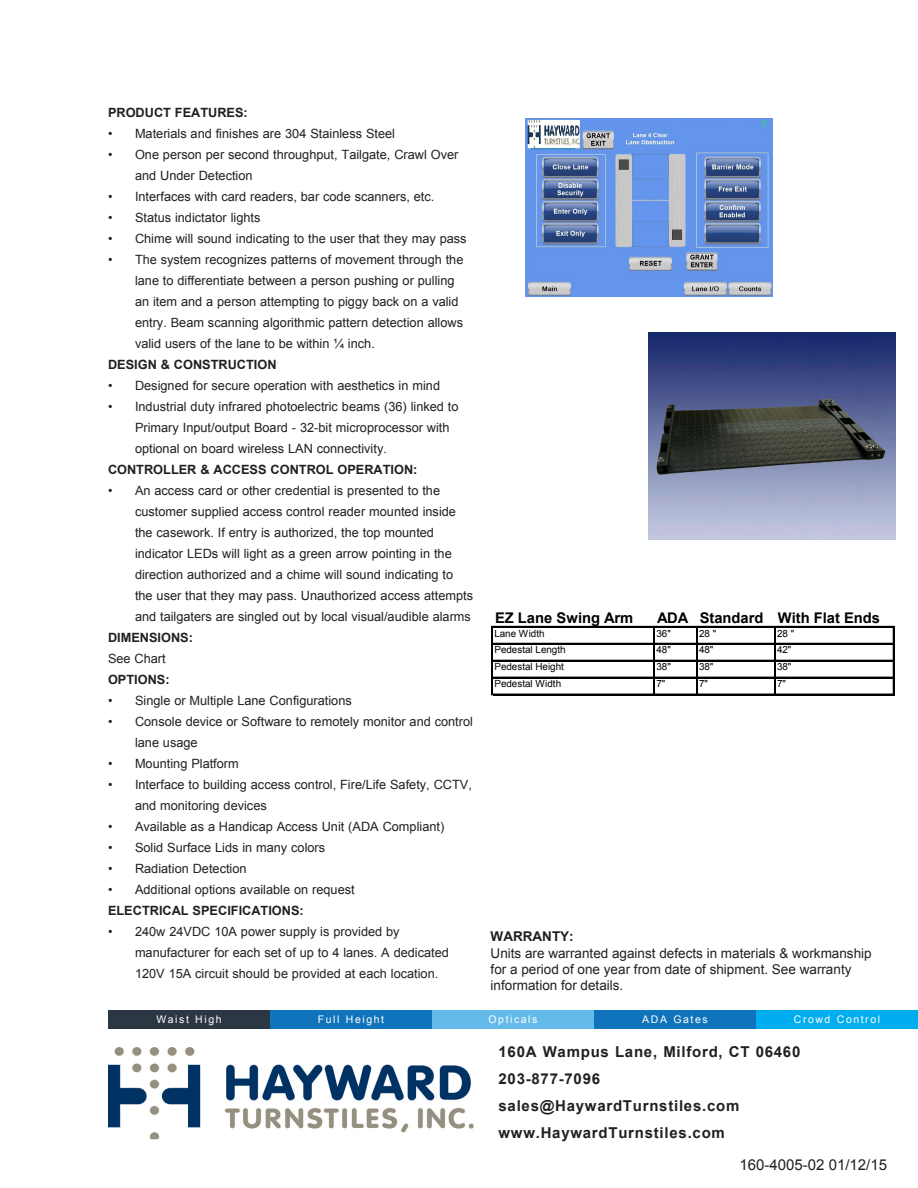
<style>
.page{position:relative;width:918px;height:1188px;background:#fff}
.page>*{position:absolute;margin:0;border:0;box-sizing:border-box;transform-origin:0 0}
.t1{font:700 15px "Arial";letter-spacing:.05em;color:#231f20}
.t2{font:15px "Arial";color:#231f20}
.t3{font:700 14.7px "Arial";color:#000}
.t4{font:13.5px/16.2px "Arial";color:#231f20}
.t5{font:700 13.5px "Arial";color:#231f20}
.t6{font:12.75px/21px "Arial";color:#231f20}
.t7{font:700 12.75px "Arial";color:#231f20}
.t8{font:10.5px "Arial";letter-spacing:.15em;color:#fff}
.t9{font:9.9px "Arial";letter-spacing:-.005em;color:#000}
</style>
<div class="page">
<div style="left:108px;top:1010px;width:162px;height:19px;background:#2b3743"></div>
<div style="left:270px;top:1010px;width:162px;height:19px;background:#1074bc"></div>
<div style="left:432px;top:1010px;width:162px;height:19px;background:#64bae9"></div>
<div style="left:594px;top:1010px;width:162px;height:19px;background:#1074bc"></div>
<div style="left:756px;top:1010px;width:162px;height:19px;background:#00aeef"></div>
<img style="left:108px;top:1047px;width:365px;height:93px">
<img style="left:525px;top:119px;width:247px;height:177px">
<hr style="left:492px;top:626px;width:1px;height:69px;background:#000">
<hr style="left:654px;top:627px;width:1px;height:68px;background:#000">
<hr style="left:696px;top:627px;width:2px;height:68px;background:#000">
<hr style="left:774px;top:627px;width:2px;height:68px;background:#000">
<hr style="left:893px;top:627px;width:1px;height:68px;background:#000">
<hr style="left:493px;top:626px;width:401px;height:1px;background:#000">
<hr style="left:493px;top:643px;width:401px;height:1px;background:#000">
<hr style="left:493px;top:660px;width:401px;height:1px;background:#000">
<hr style="left:493px;top:677px;width:401px;height:1px;background:#000">
<hr style="left:493px;top:694px;width:401px;height:1px;background:#000">
<img style="left:649px;top:333px;width:247px;height:207px">
<p class="t7" style="left:108px;top:104px;width:141px">PRODUCT FEATURES:</p>
<p class="t6" style="left:108px;top:123px;width:289px">• Materials and finishes are 304 Stainless Steel</p>
<p class="t6" style="left:135px;top:144px;width:325px;text-indent:-27px">• One person per second throughput, Tailgate, Crawl Over and Under Detection</p>
<p class="t6" style="left:108px;top:186px;width:328px">• Interfaces with card readers, bar code scanners, etc.</p>
<p class="t6" style="left:108px;top:207px;width:154px">• Status indictator lights</p>
<p class="t6" style="left:108px;top:228px;width:360px">• Chime will sound indicating to the user that they may pass</p>
<p class="t6" style="left:135px;top:249px;width:330px;text-indent:-27px">• The system recognizes patterns of movement through the lane to differentiate between a person pushing or pulling an item and a person attempting to piggy back on a valid entry. Beam scanning algorithmic pattern detection allows valid users of the lane to be within ¼ inch.</p>
<p class="t7" style="left:108px;top:356px;width:170px">DESIGN &amp; CONSTRUCTION</p>
<p class="t6" style="left:108px;top:375px;width:334px">• Designed for secure operation with aesthetics in mind</p>
<p class="t6" style="left:135px;top:396px;width:325px;text-indent:-27px">• Industrial duty infrared photoelectric beams (36) linked to<br>Primary Input/output Board - 32-bit microprocessor with optional on board wireless LAN connectivity.</p>
<p class="t7" style="left:108px;top:461px;width:311px">CONTROLLER &amp; ACCESS CONTROL OPERATION:</p>
<p class="t6" style="left:135px;top:480px;width:340px;text-indent:-27px">• An access card or other credential is presented to the customer supplied access control reader mounted inside the casework. If entry is authorized, the top mounted indicator LEDs will light as a green arrow pointing in the direction authorized and a chime will sound indicating to the user that they may pass. Unauthorized access attempts and tailgaters are singled out by local visual/audible alarms</p>
<p class="t7" style="left:108px;top:629px;width:87px">DIMENSIONS:</p>
<p class="t6" style="left:108px;top:648px;width:59px">See Chart</p>
<p class="t7" style="left:108px;top:671px;width:63px">OPTIONS:</p>
<p class="t6" style="left:108px;top:690px;width:245px">• Single or Multiple Lane Configurations</p>
<p class="t6" style="left:135px;top:711px;width:340px;text-indent:-27px">• Console device or Software to remotely monitor and control lane usage</p>
<p class="t6" style="left:108px;top:753px;width:132px">• Mounting Platform</p>
<p class="t6" style="left:135px;top:774px;width:338px;text-indent:-27px">• Interface to building access control, Fire/Life Safety, CCTV, and monitoring devices</p>
<p class="t6" style="left:108px;top:816px;width:338px">• Available as a Handicap Access Unit (ADA Compliant)</p>
<p class="t6" style="left:108px;top:837px;width:219px">• Solid Surface Lids in many colors</p>
<p class="t6" style="left:108px;top:858px;width:140px">• Radiation Detection</p>
<p class="t6" style="left:108px;top:879px;width:248px">• Additional options available on request</p>
<p class="t7" style="left:108px;top:902px;width:197px">ELECTRICAL SPECIFICATIONS:</p>
<p class="t6" style="left:135px;top:921px;width:315px;text-indent:-27px">• 240w 24VDC 10A power supply is provided by manufacturer for each set of up to 4 lanes. A dedicated<br>120V 15A circuit should be provided at each location.</p>
<p class="t3" style="left:495px;top:608px;width:140px">EZ Lane Swing Arm</p>
<p class="t3" style="left:657px;top:608px;width:224px">ADA Standard With Flat Ends</p>
<p class="t9" style="left:494px;top:627px;width:52px">Lane Width</p>
<p class="t9" style="left:657px;top:627px;width:16px">36"</p>
<p class="t9" style="left:699px;top:627px;width:19px">28 "</p>
<p class="t9" style="left:777px;top:627px;width:19px">28 "</p>
<p class="t9" style="left:494px;top:644px;width:73px">Pedestal Length</p>
<p class="t9" style="left:657px;top:644px;width:16px">48"</p>
<p class="t9" style="left:699px;top:644px;width:16px">48"</p>
<p class="t9" style="left:777px;top:644px;width:16px">42"</p>
<p class="t9" style="left:494px;top:660px;width:71px">Pedestal Height</p>
<p class="t9" style="left:657px;top:660px;width:16px">38"</p>
<p class="t9" style="left:699px;top:660px;width:16px">38"</p>
<p class="t9" style="left:777px;top:660px;width:16px">38"</p>
<p class="t9" style="left:494px;top:677px;width:68px">Pedestal Width</p>
<p class="t9" style="left:657px;top:677px;width:10px">7"</p>
<p class="t9" style="left:699px;top:677px;width:10px">7"</p>
<p class="t9" style="left:777px;top:677px;width:10px">7"</p>
<p class="t5" style="left:491px;top:928px;width:85px">WARRANTY:</p>
<p class="t4" style="left:491px;top:945px;width:383px">Units are warranted against defects in materials &amp; workmanship for a period of one year from date of shipment. See warranty information for details.</p>
<p class="t8" style="left:156px;top:1013px;width:67px">Waist High</p>
<p class="t8" style="left:318px;top:1013px;width:68px">Full Height</p>
<p class="t8" style="left:489px;top:1013px;width:50px">Opticals</p>
<p class="t8" style="left:642px;top:1013px;width:67px">ADA Gates</p>
<p class="t8" style="left:794px;top:1013px;width:88px">Crowd Control</p>
<p class="t1" style="left:499px;top:1041px;width:303px">160A Wampus Lane, Milford, CT 06460</p>
<p class="t1" style="left:499px;top:1068px;width:103px">203-877-7096</p>
<p class="t1" style="left:499px;top:1095px;width:242px">sales@HaywardTurnstiles.com</p>
<p class="t1" style="left:499px;top:1122px;width:228px">www.HaywardTurnstiles.com</p>
<p class="t2" style="left:740px;top:1155px;width:149px">160-4005-02 01/12/15</p>
</div>
